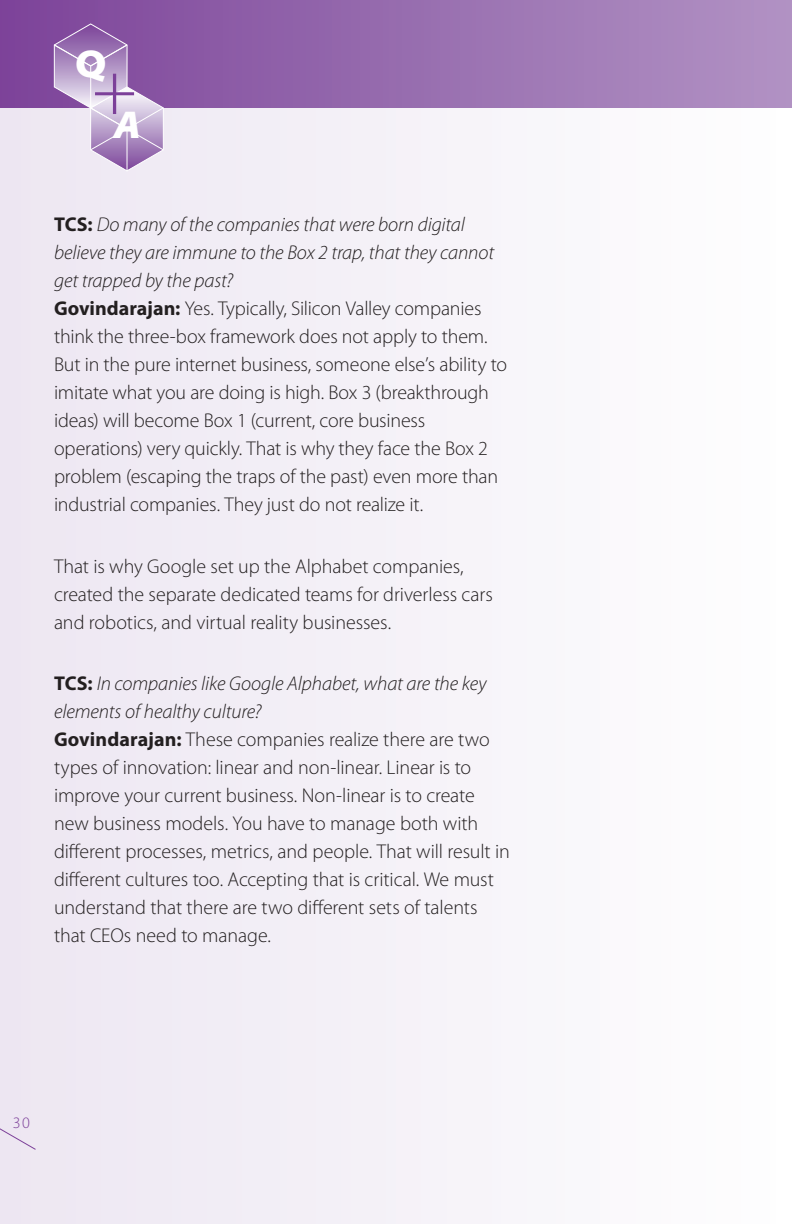
<style>
.page{position:relative;width:792px;height:1224px;background:#fff}
.page>*{position:absolute;margin:0;border:0;box-sizing:border-box;transform-origin:0 0}
.t1{font:900 semi-expanded 39px/60.6px "Myriad Pro";color:#fff}
.t2{font:300 20px/28px "Myriad Pro";letter-spacing:-.005em;color:#231f20}
.t3{font:300 16px "Myriad Pro";color:#7c4099}
.s1{font-style:italic}
.s2{font-weight:700}
</style>
<div class="page">
<div style="left:0;top:0;width:792px;height:108px;background:linear-gradient(to right,#7c4499,#b193c4)"></div>
<div style="left:0;top:108px;width:792px;height:1116px;background:#f6f2f8"></div>
<svg style="left:53px;top:23px;width:111px;height:147px"></svg>
<svg style="left:0;top:1111px;width:36px;height:40px"></svg>
<h1 class="t1" style="left:92px;top:32px;width:51px;text-indent:-17px">Q<br><span class="s1">A</span><sup>+</sup></h1>
<p class="t2" style="left:54px;top:210px;width:455px"><span class="s2">TCS:</span> <span class="s1">Do many of the companies that were born digital believe they are immune to the Box 2 trap, that they cannot get trapped by the past?<br></span><span class="s2">Govindarajan:</span> Yes. Typically, Silicon Valley companies think the three-box framework does not apply to them.<br>But in the pure internet business, someone else’s ability to imitate what you are doing is high. Box 3 (breakthrough ideas) will become Box 1 (current, core business operations) very quickly. That is why they face the Box 2 problem (escaping the traps of the past) even more than industrial companies. They just do not realize it.</p>
<p class="t2" style="left:54px;top:552px;width:440px">That is why Google set up the Alphabet companies, created the separate dedicated teams for driverless cars and robotics, and virtual reality businesses.</p>
<p class="t2" style="left:54px;top:669px;width:457px"><span class="s2">TCS:</span> <span class="s1">In companies like Google Alphabet, what are the key elements of healthy culture?<br></span><span class="s2">Govindarajan:</span> These companies realize there are two types of innovation: linear and non-linear. Linear is to improve your current business. Non-linear is to create new business models. You have to manage both with different processes, metrics, and people. That will result in different cultures too. Accepting that is critical. We must understand that there are two different sets of talents that CEOs need to manage.</p>
<p class="t3" style="left:13px;top:1113px;width:19px">30</p>
</div>
